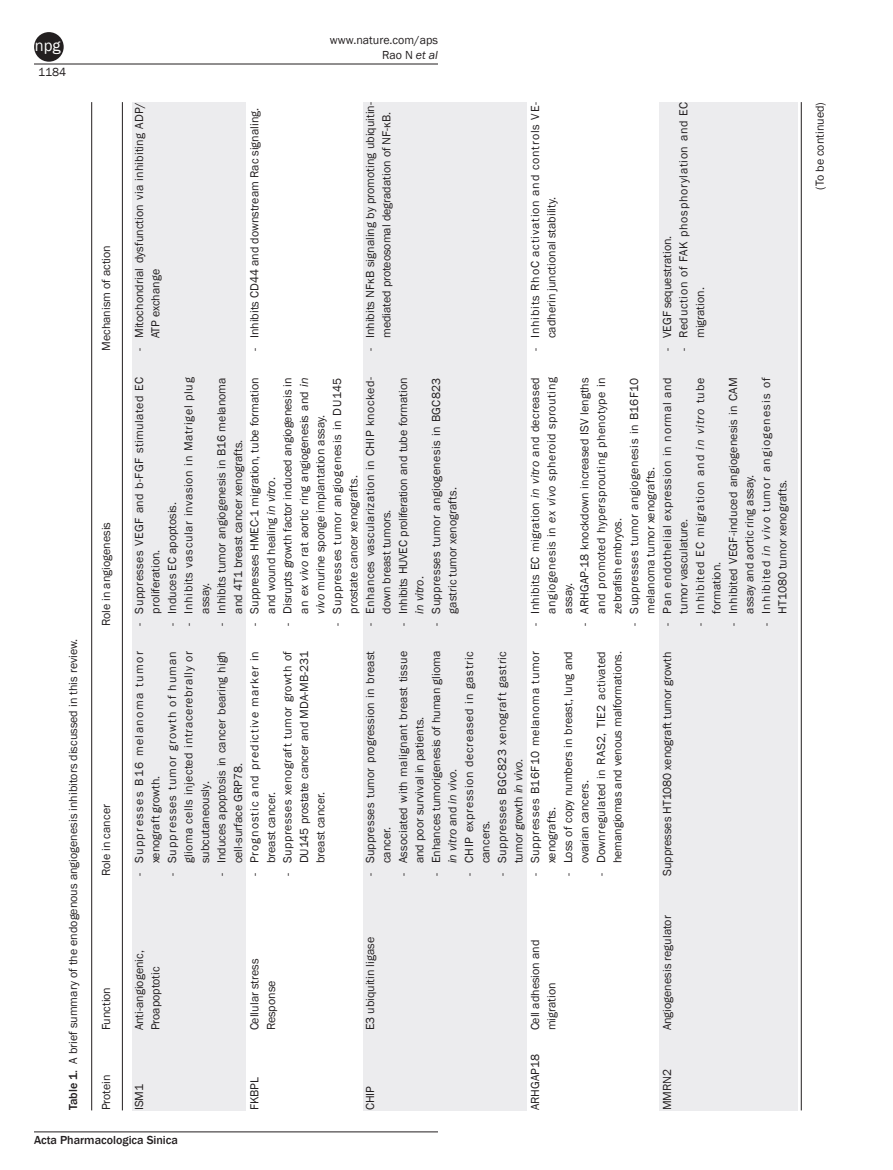
<style>
.page{position:relative;width:893px;height:1170px;background:#fff}
.page>*{position:absolute;margin:0;border:0;box-sizing:border-box;transform-origin:0 0}
.t1{font:16.5px "Franklin Gothic";color:#fff}
.t2{font:12px/16.5px "Franklin Gothic";color:#231f20}
.t3{font:12px/16.5px "Franklin Gothic";letter-spacing:.035em;color:#231f20}
.t4{font:12px/16.5px "Franklin Gothic";letter-spacing:.05em;color:#231f20}
.t5{font:12px/16.5px "Franklin Gothic";letter-spacing:.045em;color:#231f20}
.t6{font:12px/16.5px "Franklin Gothic";letter-spacing:.055em;color:#231f20}
.t7{font:12px/16.5px "Franklin Gothic";letter-spacing:.065em;color:#231f20}
.t8{font:12px/16.5px "Franklin Gothic";letter-spacing:.025em;color:#231f20}
.t9{font:12px/16.5px "Franklin Gothic";letter-spacing:-.02em;color:#231f20}
.t10{font:12px/16.5px "Franklin Gothic";letter-spacing:.08em;color:#231f20}
.t11{font:12px/16.5px "Franklin Gothic";letter-spacing:.085em;color:#231f20}
.t12{font:12px/16.5px "Franklin Gothic";letter-spacing:.115em;color:#231f20}
.t13{font:12px/16.5px "Franklin Gothic";letter-spacing:.06em;color:#231f20}
.t14{font:500 12px "Franklin Gothic";color:#231f20}
.s1{font-weight:500}
.s2{font-style:italic}
</style>
<div class="page">
<hr style="left:34px;top:64px;width:404px;height:1px;background:#231f20">
<hr style="left:34px;top:1131px;width:404px;height:1px;background:#231f20">
<div style="left:34px;top:32px;width:30px;height:30px;background:#231f20;border-radius:50%"></div>
<div style="left:132px;top:102px;width:113px;height:1008px;background:#ececee"></div>
<div style="left:363px;top:102px;width:163px;height:1008px;background:#ececee"></div>
<div style="left:659px;top:102px;width:138px;height:1008px;background:#ececee"></div>
<hr style="left:91px;top:102px;width:1px;height:1008px;background:#231f20">
<hr style="left:122px;top:102px;width:1px;height:1008px;background:#231f20">
<hr style="left:801px;top:102px;width:1px;height:1008px;background:#231f20">
<h1 class="t1" style="left:35px;top:35px;width:27px">npg</h1>
<p class="t2" style="left:38px;top:64px;width:29px">1184</p>
<p class="t2" style="left:65px;top:1110px;width:473px;rotate:-90deg"><span class="s1">Table 1.</span> A brief summary of the endogenous angiogenesis inhibitors discussed in this review.</p>
<p class="t2" style="left:98px;top:351px;width:107px;rotate:-90deg">Mechanism of action</p>
<p class="t2" style="left:98px;top:626px;width:106px;rotate:-90deg">Role in angiogenesis</p>
<p class="t2" style="left:98px;top:876px;width:73px;rotate:-90deg">Role in cancer</p>
<p class="t2" style="left:98px;top:1030px;width:45px;rotate:-90deg">Function</p>
<p class="t2" style="left:330px;top:32px;width:110px;line-height:15px;text-align:right">www.nature.com/aps<br>Rao N <span class="s2">et al</span></p>
<p class="t2" style="left:131px;top:338px;width:238px;text-indent:-13px;rotate:-90deg">- Mitochondrial dysfunction via inhibiting ADP/<br>ATP exchange</p>
<p class="t2" style="left:247px;top:351px;width:244px;rotate:-90deg">- Inhibits CD44 and downstream Rac signaling.</p>
<p class="t2" style="left:362px;top:351px;width:250px;text-align:center;rotate:-90deg">- Inhibits NFκB signaling by promoting ubiquitin&shy;mediated proteosomal degradation of NF-κB.</p>
<p class="t7" style="left:527px;top:338px;width:237px;text-indent:-13px;rotate:-90deg">- Inhibits RhoC activation and controls VE&shy;cadherin junctional stability.</p>
<p class="t6" style="left:676px;top:338px;width:237px;text-indent:-13px;rotate:-90deg">- Reduction of FAK phosphorylation and EC migration.</p>
<p class="t2" style="left:659px;top:351px;width:117px;rotate:-90deg">- VEGF sequestration.</p>
<p class="t4" style="left:181px;top:613px;width:238px;text-indent:-13px;rotate:-90deg">- Inhibits vascular invasion in Matrigel plug assay.</p>
<p class="t2" style="left:214px;top:613px;width:238px;text-indent:-13px;rotate:-90deg">- Inhibits tumor angiogenesis in B16 melanoma and 4T1 breast cancer xenografts.</p>
<p class="t2" style="left:247px;top:613px;width:238px;text-indent:-13px;rotate:-90deg">- Suppresses HMEC-1 migration, tube formation and wound healing <span class="s2">in vitro</span>.</p>
<p class="t2" style="left:280px;top:613px;width:238px;text-align:justify;text-indent:-13px;rotate:-90deg">- Disrupts growth factor induced angiogenesis in an <span class="s2">ex vivo</span> rat aortic ring angiogenesis and <span class="s2">in vivo</span> murine sponge implantation assay.</p>
<p class="t4" style="left:329px;top:613px;width:237px;text-indent:-13px;rotate:-90deg">- Suppresses tumor angiogenesis in DU145 prostate cancer xenografts.</p>
<p class="t3" style="left:362px;top:613px;width:238px;text-indent:-13px;rotate:-90deg">- Enhances vascularization in CHIP knocked&shy;down breast tumors.</p>
<p class="t9" style="left:395px;top:613px;width:238px;text-indent:-13px;rotate:-90deg">- Inhibits HUVEC proliferation and tube formation <span class="s2">in vitro</span>.</p>
<p class="t8" style="left:428px;top:613px;width:237px;text-indent:-13px;rotate:-90deg">- Suppresses tumor angiogenesis in BGC823 gastric tumor xenografts.</p>
<p class="t2" style="left:527px;top:613px;width:238px;text-align:justify;text-indent:-13px;rotate:-90deg">- Inhibits EC migration <span class="s2">in vitro</span> and decreased angiogenesis in <span class="s2">ex vivo</span> spheroid sprouting assay.</p>
<p class="t2" style="left:577px;top:613px;width:237px;text-align:justify;text-indent:-13px;rotate:-90deg">- ARHGAP-18 knockdown increased ISV lengths and promoted hypersprouting phenotype in zebrafish embryos.</p>
<p class="t3" style="left:626px;top:613px;width:238px;text-indent:-13px;rotate:-90deg">- Suppresses tumor angiogenesis in B16F10 melanoma tumor xenografts.</p>
<p class="t6" style="left:659px;top:613px;width:238px;text-indent:-13px;rotate:-90deg">- Pan endothelial expression in normal and tumor vasculature.</p>
<p class="t11" style="left:692px;top:613px;width:238px;text-indent:-13px;rotate:-90deg">- Inhibited EC migration and <span class="s2">in vitro</span> tube formation.</p>
<p class="t2" style="left:725px;top:613px;width:238px;text-indent:-13px;rotate:-90deg">- Inhibited VEGF-induced angiogenesis in CAM assay and aortic ring assay.</p>
<p class="t5" style="left:758px;top:613px;width:238px;text-indent:-13px;rotate:-90deg">- Inhibited <span class="s2">in vivo</span> tumor angiogenesis of<br>HT1080 tumor xenografts.</p>
<p class="t3" style="left:131px;top:613px;width:237px;text-indent:-13px;rotate:-90deg">- Suppresses VEGF and b-FGF stimulated EC proliferation.</p>
<p class="t2" style="left:164px;top:626px;width:126px;rotate:-90deg">- Induces EC apoptosis.</p>
<p class="t12" style="left:131px;top:863px;width:214px;text-indent:-13px;rotate:-90deg">- Suppresses B16 melanoma tumor xenograft growth.</p>
<p class="t2" style="left:164px;top:863px;width:214px;text-align:justify;text-indent:-13px;rotate:-90deg">- Suppresses tumor growth of human glioma cells injected intracerebrally or subcutaneously.</p>
<p class="t2" style="left:214px;top:863px;width:214px;text-indent:-13px;rotate:-90deg">- Induces apoptosis in cancer bearing high cell-surface GRP78.</p>
<p class="t10" style="left:247px;top:863px;width:214px;text-indent:-13px;rotate:-90deg">- Prognostic and predictive marker in breast cancer.</p>
<p class="t2" style="left:280px;top:863px;width:214px;text-align:justify;text-indent:-13px;rotate:-90deg">- Suppresses xenograft tumor growth of DU145 prostate cancer and MDA-MB-231 breast cancer.</p>
<p class="t2" style="left:362px;top:863px;width:214px;text-indent:-13px;rotate:-90deg">- Suppresses tumor progression in breast cancer.</p>
<p class="t2" style="left:395px;top:863px;width:214px;text-indent:-13px;rotate:-90deg">- Associated with malignant breast tissue and poor survival in patients.</p>
<p class="t2" style="left:428px;top:863px;width:214px;text-indent:-13px;rotate:-90deg">- Enhances tumorigenesis of human glioma <span class="s2">in vitro</span> and <span class="s2">in vivo</span>.</p>
<p class="t13" style="left:461px;top:863px;width:214px;text-indent:-13px;rotate:-90deg">- CHIP expression decreased in gastric cancers.</p>
<p class="t5" style="left:494px;top:863px;width:214px;text-indent:-13px;rotate:-90deg">- Suppresses BGC823 xenograft gastric tumor growth <span class="s2">in vivo</span>.</p>
<p class="t4" style="left:527px;top:863px;width:214px;text-indent:-13px;rotate:-90deg">- Suppresses B16F10 melanoma tumor xenografts.</p>
<p class="t2" style="left:560px;top:863px;width:214px;text-indent:-13px;rotate:-90deg">- Loss of copy numbers in breast, lung and ovarian cancers.</p>
<p class="t2" style="left:593px;top:876px;width:227px;text-align:right;rotate:-90deg">- Downregulated in RAS2, TIE2 activated hemangiomas and venous malformations.</p>
<p class="t2" style="left:659px;top:876px;width:226px;rotate:-90deg">Suppresses HT1080 xenograft tumor growth</p>
<p class="t2" style="left:131px;top:1030px;width:82px;rotate:-90deg">Anti-angiogenic,<br>Proapoptotic</p>
<p class="t2" style="left:247px;top:1030px;width:73px;rotate:-90deg">Cellular stress<br>Response</p>
<p class="t2" style="left:362px;top:1030px;width:95px;rotate:-90deg">E3 ubiquitin ligase</p>
<p class="t2" style="left:527px;top:1030px;width:92px;rotate:-90deg">Cell adhesion and migration</p>
<p class="t2" style="left:659px;top:1030px;width:117px;rotate:-90deg">Angiogenesis regulator</p>
<p class="t2" style="left:98px;top:1110px;width:37px;rotate:-90deg">Protein</p>
<p class="t2" style="left:131px;top:1110px;width:28px;rotate:-90deg">ISM1</p>
<p class="t2" style="left:247px;top:1110px;width:35px;rotate:-90deg">FKBPL</p>
<p class="t2" style="left:362px;top:1110px;width:26px;rotate:-90deg">CHIP</p>
<p class="t2" style="left:527px;top:1110px;width:58px;rotate:-90deg">ARHGAP18</p>
<p class="t2" style="left:659px;top:1110px;width:43px;rotate:-90deg">MMRN2</p>
<p class="t14" style="left:34px;top:1132px;width:145px">Acta Pharmacologica Sinica</p>
<p class="t2" style="left:812px;top:190px;width:89px;rotate:-90deg">(To be continued)</p>
</div>
